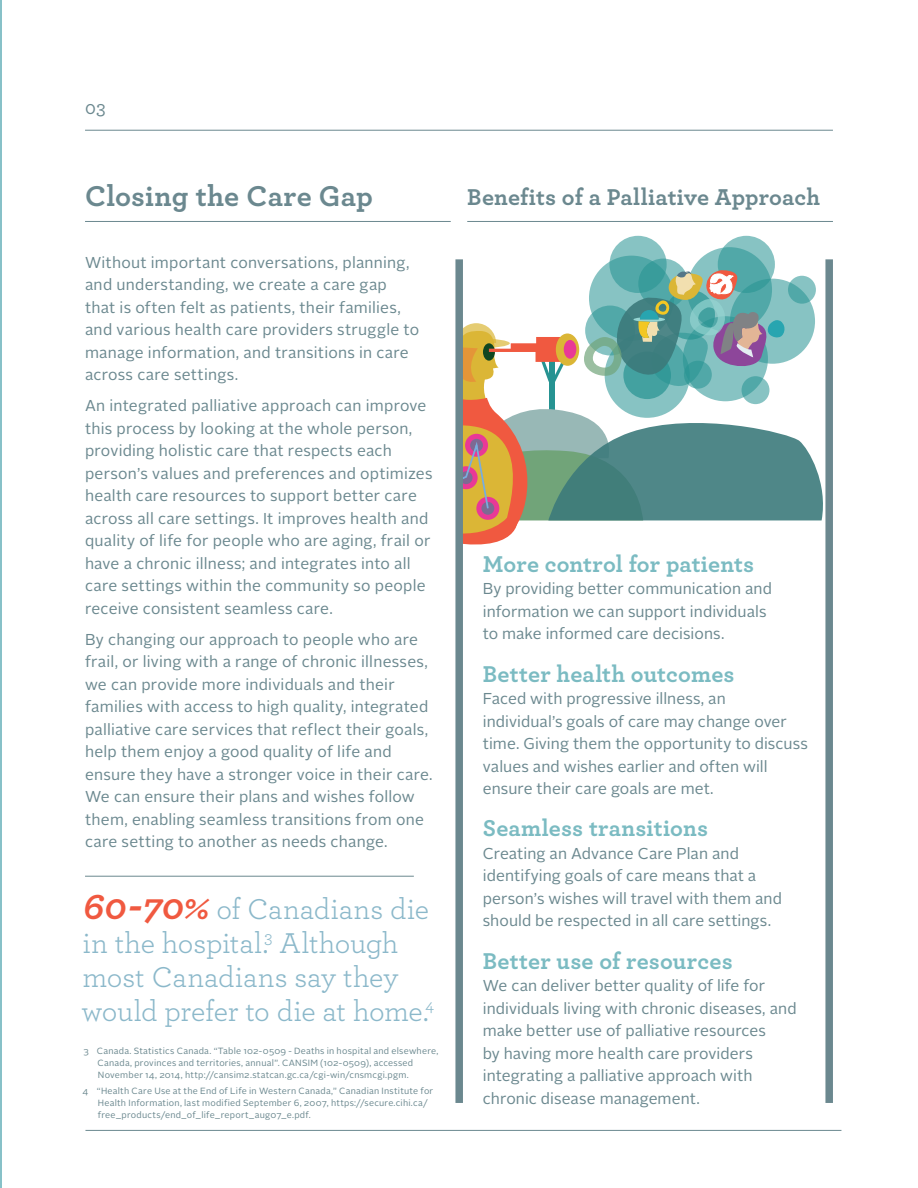
<style>
.page{position:relative;width:918px;height:1188px;background:#fff}
.page>*{position:absolute;margin:0;border:0;box-sizing:border-box;transform-origin:0 0}
.C5{font:30px/34px "Archer";letter-spacing:-.01em;color:#8bb8ca}
.Headline{font:700 30px "Archer";letter-spacing:.005em;color:#6b888f}
.Headline-2{font:700 24px "Archer";letter-spacing:.005em;color:#7bbbc2}
.Headline-3{font:700 24px "Archer";letter-spacing:.005em;color:#6b888f}
.header_master{font:500 19.5px "Archer";color:#6b888f}
.Copy{font:15.75px/22.5px "Alright Sans";letter-spacing:.015em;color:#6b888f}
.Headline-4{font:15.75px/22.5px "Alright Sans";letter-spacing:.005em;color:#6b888f}
.C5-2{font:9px/12px "Alright Sans";letter-spacing:.025em;color:#6b888f}
.s1{font-weight:700;font-style:italic;font-size:37.5px;color:#f05940}
</style>
<div class="page">
<hr style="left:0;top:0;width:1px;height:1188px;background:#87c1c8">
<hr style="left:85px;top:1130px;width:756px;height:1px;background:#6b888f">
<hr style="left:85px;top:876px;width:329px;height:1px;background:#6b888f">
<div style="left:825px;top:259px;width:8px;height:844px;background:#6b888f"></div>
<div style="left:718px;top:236px;width:57px;height:57px;background:#87c3c3;border-radius:50%"></div>
<div style="left:638px;top:259px;width:50px;height:50px;background:#87c3c3;border-radius:50%"></div>
<svg style="left:687px;top:247px;width:85px;height:85px"></svg>
<svg style="left:609px;top:236px;width:58px;height:57px;background:#72b8b8"></svg>
<svg style="left:463px;top:268px;width:360px;height:277px"></svg>
<div style="left:455px;top:259px;width:8px;height:844px;background:#6b888f"></div>
<hr style="left:85px;top:130px;width:748px;height:1px;background:#6b888f">
<hr style="left:85px;top:221px;width:366px;height:1px;background:#6b888f">
<hr style="left:467px;top:221px;width:366px;height:1px;background:#6b888f">
<p class="header_master" style="left:85px;top:94px;width:22px">03</p>
<p class="Headline" style="left:85px;top:172px;width:289px">Closing the Care Gap</p>
<p class="Headline-3" style="left:467px;top:178px;width:354px">Benefits of a Palliative Approach</p>
<p class="Copy" style="left:85px;top:251px;width:336px">Without important conversations, planning, and understanding, we create a care gap that is often felt as patients, their families, and various health care providers struggle to manage information, and transitions in care across care settings.</p>
<p class="Copy" style="left:85px;top:395px;width:349px">An integrated palliative approach can improve this process by looking at the whole person, providing holistic care that respects each person’s values and preferences and optimizes health care resources to support better care across all care settings. It improves health and quality of life for people who are aging, frail or have a chronic illness; and integrates into all care settings within the community so people receive consistent seamless care.</p>
<p class="Copy" style="left:85px;top:628px;width:349px">By changing our approach to people who are frail, or living with a range of chronic illnesses, we can provide more individuals and their families with access to high quality, integrated palliative care services that reflect their goals, help them enjoy a good quality of life and ensure they have a stronger voice in their care.<br>We can ensure their plans and wishes follow them, enabling seamless transitions from one care setting to another as needs change.</p>
<p class="C5" style="left:82px;top:890px;width:354px"><span class="s1">60-70%</span> of Canadians die in the hospital.<sup>3</sup> Although most Canadians say they would prefer to die at home.<sup>4</sup></p>
<p class="C5-2" style="left:98px;top:1045px;width:342px;text-indent:-14px">3 Canada. Statistics Canada. “Table 102-0509 - Deaths in hospital and elsewhere,<br>Canada, provinces and territories, annual”. CANSIM (102-0509), accessed<br>November 14, 2014, http://cansim2.statcan.gc.ca/cgi-win/cnsmcgi.pgm.</p>
<p class="C5-2" style="left:98px;top:1085px;width:337px;text-indent:-15px">4 “Health Care Use at the End of Life in Western Canada,” Canadian Institute for<br>Health Information, last modified September 6, 2007, https://secure.cihi.ca/ free_products/end_of_life_report_aug07_e.pdf.</p>
<p class="Headline-2" style="left:483px;top:545px;width:273px">More control for patients</p>
<p class="Headline-4" style="left:483px;top:578px;width:291px">By providing better communication and information we can support individuals to make informed care decisions.</p>
<p class="Headline-2" style="left:483px;top:655px;width:253px">Better health outcomes</p>
<p class="Headline-4" style="left:483px;top:688px;width:327px">Faced with progressive illness, an individual’s goals of care may change over time. Giving them the opportunity to discuss values and wishes earlier and often will ensure their care goals are met.</p>
<p class="Headline-2" style="left:483px;top:810px;width:227px">Seamless transitions</p>
<p class="Headline-4" style="left:483px;top:843px;width:301px">Creating an Advance Care Plan and identifying goals of care means that a person’s wishes will travel with them and should be respected in all care settings.</p>
<p class="Headline-2" style="left:483px;top:942px;width:251px">Better use of resources</p>
<p class="Headline-4" style="left:483px;top:975px;width:315px">We can deliver better quality of life for individuals living with chronic diseases, and make better use of palliative resources<br>by having more health care providers integrating a palliative approach with chronic disease management.</p>
</div>
